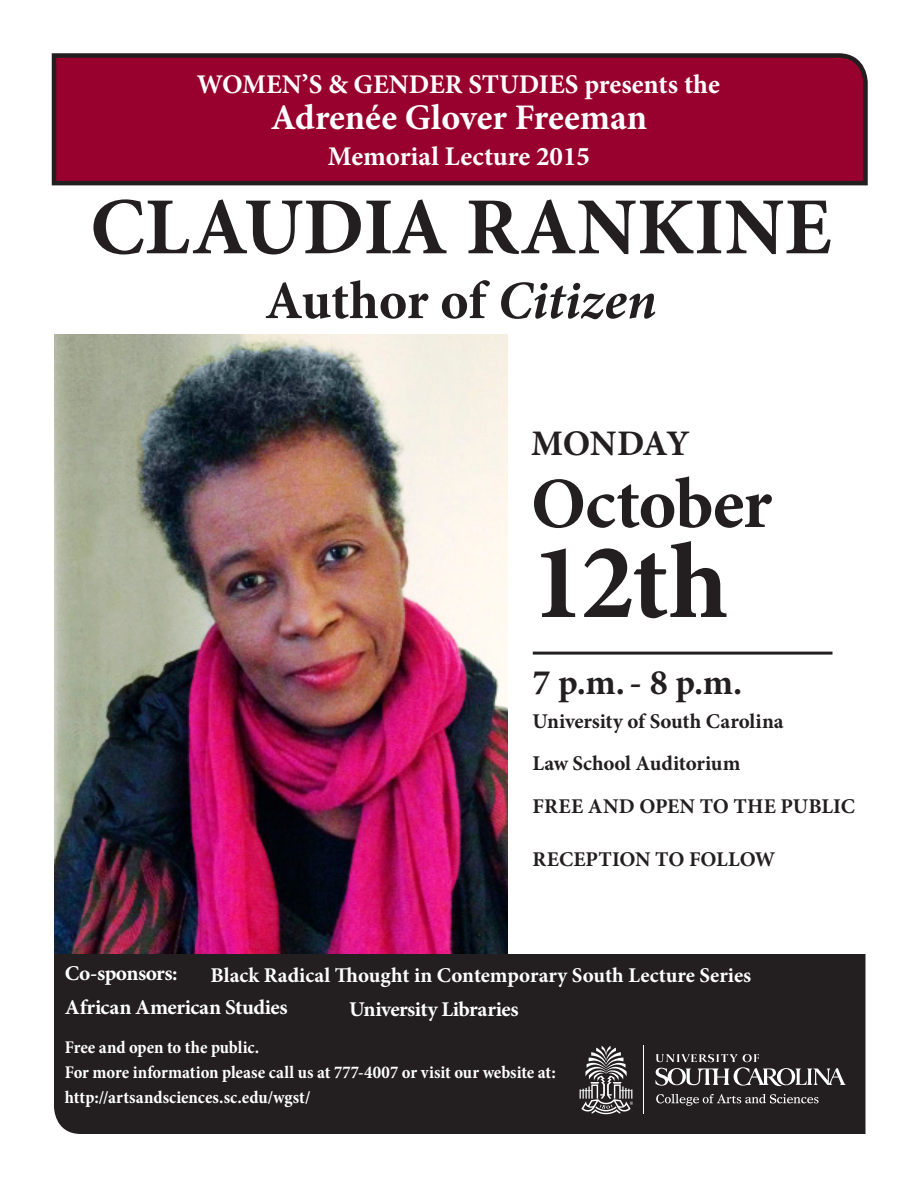
<style>
.page{position:relative;width:918px;height:1188px;background:#fff}
.page>*{position:absolute;margin:0;border:0;box-sizing:border-box;transform-origin:0 0}
.Date_Number{font:700 108px "Minion Pro";color:#231f20}
.t1{font:700 81px "Minion Pro";color:#231f20}
.Month{font:700 72px "Minion Pro";letter-spacing:-.015em;color:#231f20}
.t2{font:700 54px "Minion Pro";letter-spacing:-.005em;color:#231f20}
.t3{font:700 36px "Minion Pro";letter-spacing:-.005em;color:#fff}
.Subhead_2{font:700 36px "Minion Pro";color:#231f20}
.Weekday{font:700 36px "Minion Pro";letter-spacing:-.015em;color:#231f20}
.t4{font:700 27px "Minion Pro";color:#fff}
.Subhead_2-2{font:700 21px "Minion Pro";letter-spacing:-.01em;color:#fff}
.Body_Copy_2{font:700 21px "Minion Pro";color:#231f20}
.Body_Copy_1{font:700 condensed 18px "Minion Pro";letter-spacing:-.005em;color:#fff}
.s1{font-style:italic}
</style>
<div class="page">
<img style="left:54px;top:335px;width:454px;height:619px">
<div style="left:54px;top:954px;width:812px;height:180px;background:#231f20"></div>
<hr style="left:533px;top:652px;width:300px;height:3px;background:#231f20">
<svg style="left:51px;top:53px;width:817px;height:133px;background:#8f052d"></svg>
<svg style="left:580px;top:1046px;width:53px;height:68px;background:#625f60"></svg>
<hr style="left:643px;top:1046px;width:1px;height:68px;background:#fff">
<svg style="left:656px;top:1094px;width:163px;height:12px;background:#504d4e"></svg>
<svg style="left:655px;top:1054px;width:191px;height:32px;background:#545152"></svg>
<h3 class="t4" style="left:197px;top:65px;width:525px">WOMEN’S &amp; GENDER STUDIES presents the</h3>
<h3 class="t3" style="left:271px;top:92px;width:378px">Adrenée Glover Freeman</h3>
<h3 class="t4" style="left:328px;top:137px;width:264px">Memorial Lecture 2015</h3>
<p class="t1" style="left:90px;top:170px;width:743px">CLAUDIA RANKINE</p>
<p class="t2" style="left:265px;top:263px;width:393px">Author of <span class="s1">Citizen</span></p>
<p class="Weekday" style="left:531px;top:418px;width:160px">MONDAY</p>
<p class="Month" style="left:531px;top:453px;width:243px">October</p>
<p class="Date_Number" style="left:531px;top:506px;width:199px">12th</p>
<p class="Subhead_2" style="left:532px;top:657px;width:211px">7 p.m.- 8 p.m.</p>
<p class="Body_Copy_2" style="left:532px;top:706px;width:253px">University of South Carolina</p>
<p class="Body_Copy_2" style="left:532px;top:749px;width:209px">Law School Auditorium</p>
<p class="Body_Copy_2" style="left:532px;top:792px;width:324px">FREE AND OPEN TO THE PUBLIC</p>
<p class="Body_Copy_2" style="left:532px;top:844px;width:245px">RECEPTION TO FOLLOW</p>
<p class="Subhead_2-2" style="left:65px;top:959px;width:114px">Co-sponsors:</p>
<p class="Subhead_2-2" style="left:211px;top:960px;width:542px">Black Radical Thought in Contemporary South Lecture Series</p>
<p class="Subhead_2-2" style="left:65px;top:993px;width:224px">African American Studies</p>
<p class="Subhead_2-2" style="left:349px;top:995px;width:171px">University Libraries</p>
<p class="Body_Copy_1" style="left:65px;top:1035px;width:196px">Free and open to the public.</p>
<p class="Body_Copy_1" style="left:65px;top:1060px;width:493px">For more information please call us at 777-4007 or visit our website at:</p>
<p class="Body_Copy_1" style="left:65px;top:1085px;width:247px">http://artsandsciences.sc.edu/wgst/</p>
</div>
